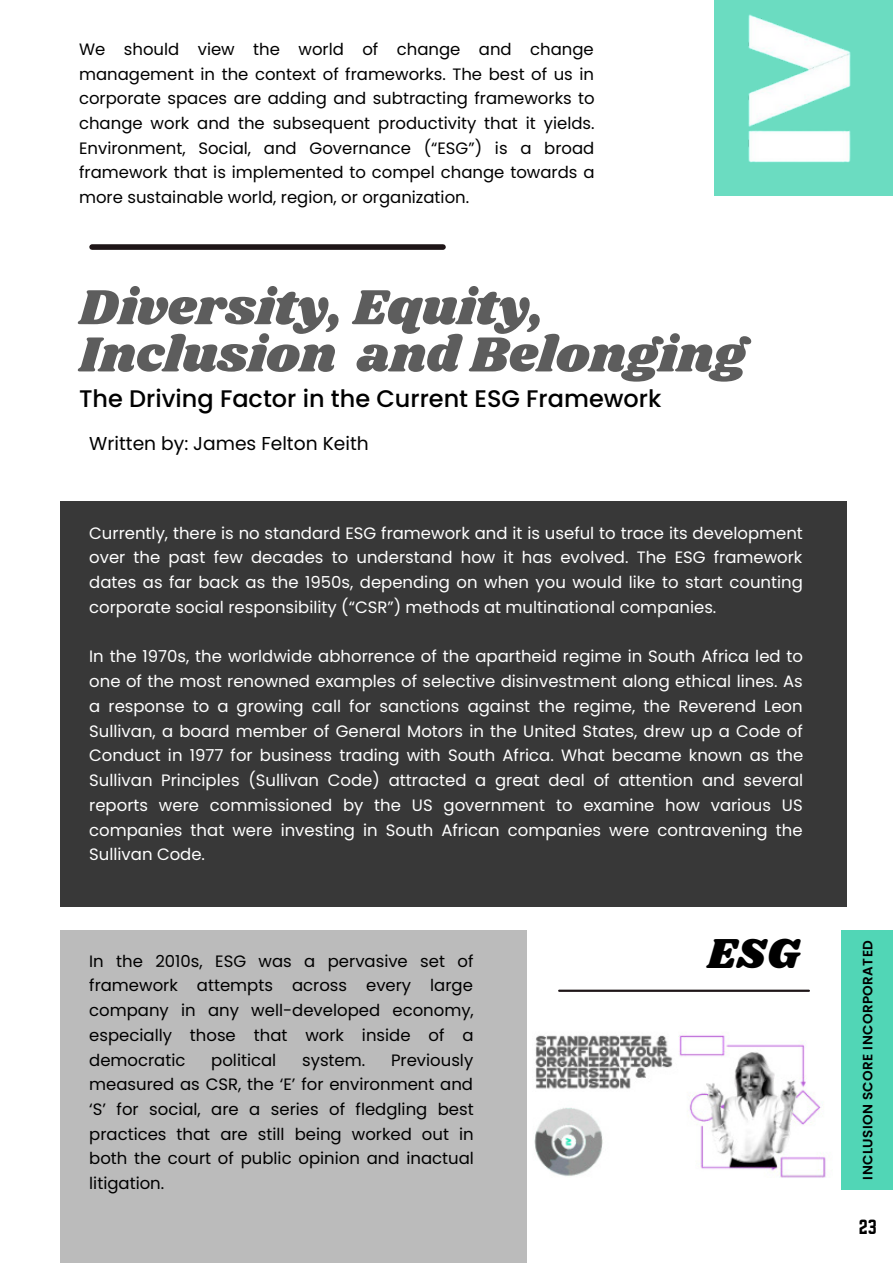
<style>
.page{position:relative;width:893px;height:1264px;background:#fff}
.page>*{position:absolute;margin:0;border:0;box-sizing:border-box;transform-origin:0 0}
.t1{font:51px/47.2px "Shrikhand";color:#5d5d5d}
.t2{font:43.5px "Shrikhand";color:#000}
.t3{font:500 24px "Poppins";color:#000}
.t4{font:18.6px "Poppins";color:#000}
.t5{font:18px "Norwester";color:#000}
.t6{font:16.5px/24.8px "Poppins";color:#fff;text-align:justify}
.t7{font:16.5px/24.8px "Poppins";color:#000;text-align:justify}
.t8{font:600 13.5px "Poppins";letter-spacing:.03em;color:#000}
</style>
<div class="page">
<div style="left:92px;top:244px;width:351px;height:6px;background:#1e1517"></div>
<hr style="left:559px;top:989px;width:249px;height:2px;background:#1e1517">
<div style="left:60px;top:501px;width:786px;height:405px;background:#383838"></div>
<div style="left:60px;top:929px;width:467px;height:333px;background:#bbb"></div>
<div style="left:840px;top:929px;width:52px;height:260px;background:#51d6b6"></div>
<img style="left:534px;top:1035px;width:292px;height:143px">
<img style="left:714px;top:0;width:178px;height:196px">
<p class="t7" style="left:79px;top:37px;width:517px">We should view the world of change and change management in the context of frameworks. The best of us in corporate spaces are adding and subtracting frameworks to change work and the subsequent productivity that it yields.<br>Environment, Social, and Governance (“ESG”) is a broad framework that is implemented to compel change towards a more sustainable world, region, or organization.</p>
<p class="t1" style="left:79px;top:285px;width:668px">Diversity, Equity,<br>Inclusion and Belonging</p>
<p class="t3" style="left:79px;top:382px;width:583px">The Driving Factor in the Current ESG Framework</p>
<p class="t4" style="left:89px;top:431px;width:281px">Written by: James Felton Keith</p>
<p class="t6" style="left:89px;top:520px;width:715px">Currently, there is no standard ESG framework and it is useful to trace its development over the past few decades to understand how it has evolved. The ESG framework dates as far back as the 1950s, depending on when you would like to start counting corporate social responsibility (“CSR”) methods at multinational companies.</p>
<p class="t6" style="left:89px;top:644px;width:715px">In the 1970s, the worldwide abhorrence of the apartheid regime in South Africa led to one of the most renowned examples of selective disinvestment along ethical lines. As a response to a growing call for sanctions against the regime, the Reverend Leon Sullivan, a board member of General Motors in the United States, drew up a Code of Conduct in 1977 for business trading with South Africa. What became known as the Sullivan Principles (Sullivan Code) attracted a great deal of attention and several reports were commissioned by the US government to examine how various US companies that were investing in South African companies were contravening the Sullivan Code.</p>
<p class="t7" style="left:89px;top:948px;width:386px">In the 2010s, ESG was a pervasive set of framework attempts across every large company in any well-developed economy, especially those that work inside of a democratic</p>
<p class="t7" style="left:89px;top:1047px;width:386px;text-indent:302px">Previously measured as CSR, the ‘E’ for environment and ‘S’ for social, are a series of fledgling best practices that are still being worked out in both the court of public opinion and inactual litigation.</p>
<p class="t7" style="left:211px;top:1047px;width:67px">political</p>
<p class="t7" style="left:302px;top:1047px;width:65px">system.</p>
<p class="t2" style="left:707px;top:923px;width:93px">ESG</p>
<p class="t8" style="left:858px;top:1179px;width:241px;rotate:-90deg">INCLUSION SCORE INCORPORATED</p>
<p class="t5" style="left:858px;top:1215px;width:20px">23</p>
</div>
